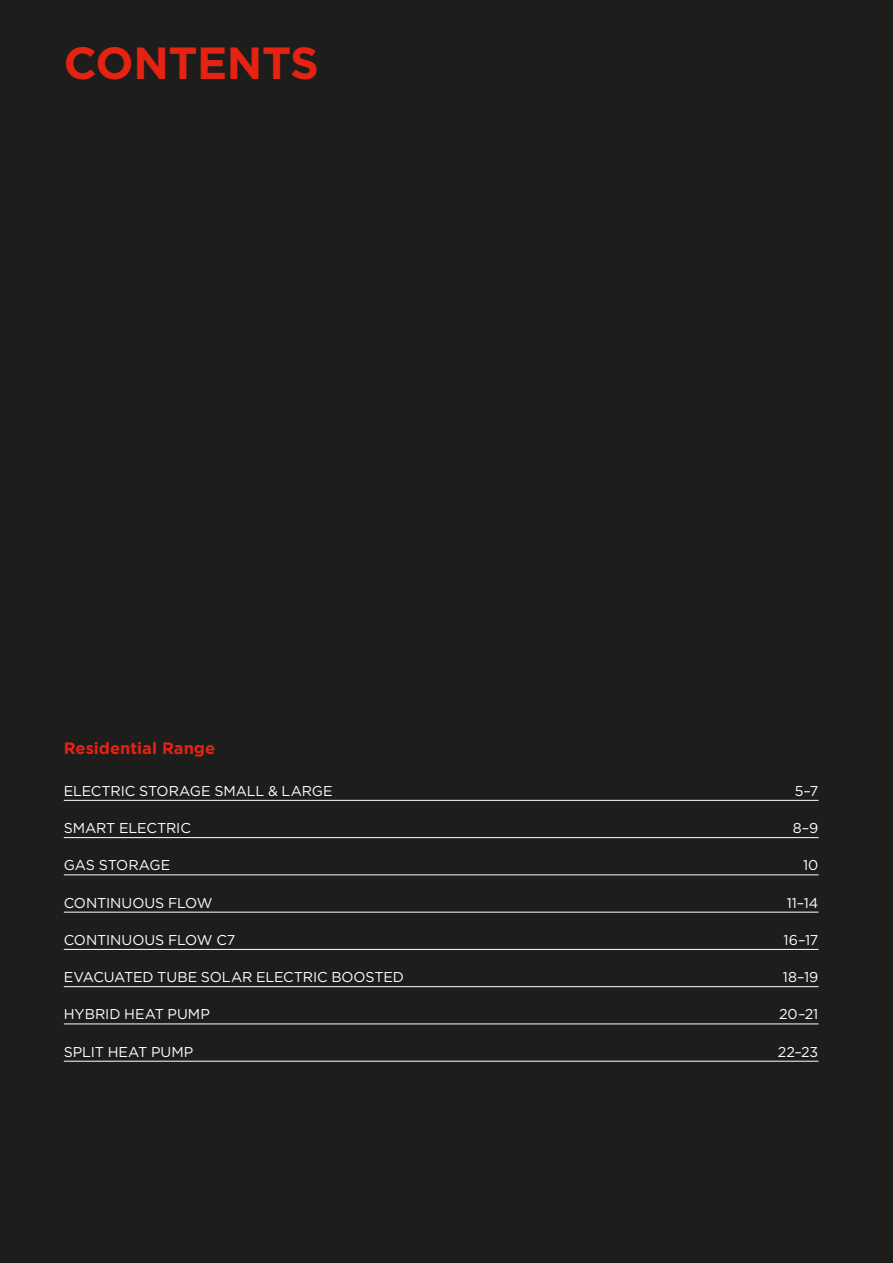
<style>
.page{position:relative;width:893px;height:1263px;background:#1d1d1b}
.page>*{position:absolute;margin:0;border:0;box-sizing:border-box;transform-origin:0 0}
.L2_Sub_head{font:700 45px "Gotham";letter-spacing:-.01em;color:#e42313}
.L1_Head{font:700 16.5px "Gotham";color:#e42313}
.L3_Body_breakout{font:14.25px "Gotham";letter-spacing:-.005em;color:#fff}
</style>
<div class="page">
<hr style="left:64px;top:800px;width:755px;height:1px;background:#fff">
<hr style="left:64px;top:837px;width:755px;height:1px;background:#fff">
<hr style="left:64px;top:874px;width:755px;height:1px;background:#fff">
<hr style="left:64px;top:912px;width:755px;height:1px;background:#fff">
<hr style="left:64px;top:949px;width:755px;height:1px;background:#fff">
<hr style="left:64px;top:986px;width:755px;height:1px;background:#fff">
<hr style="left:64px;top:1023px;width:755px;height:1px;background:#fff">
<hr style="left:64px;top:1061px;width:755px;height:1px;background:#fff">
<p class="L2_Sub_head" style="left:64px;top:33px;width:257px">CONTENTS</p>
<p class="L1_Head" style="left:64px;top:737px;width:153px">Residential Range</p>
<p class="L3_Body_breakout" style="left:64px;top:781px;width:270px">ELECTRIC STORAGE SMALL &amp; LARGE</p>
<p class="L3_Body_breakout" style="left:795px;top:781px;width:25px">5–7</p>
<p class="L3_Body_breakout" style="left:64px;top:819px;width:129px">SMART ELECTRIC</p>
<p class="L3_Body_breakout" style="left:793px;top:819px;width:27px">8–9</p>
<p class="L3_Body_breakout" style="left:64px;top:856px;width:108px">GAS STORAGE</p>
<p class="L3_Body_breakout" style="left:803px;top:856px;width:17px">10</p>
<p class="L3_Body_breakout" style="left:64px;top:893px;width:150px">CONTINUOUS FLOW</p>
<p class="L3_Body_breakout" style="left:787px;top:893px;width:33px">11–14</p>
<p class="L3_Body_breakout" style="left:64px;top:930px;width:173px">CONTINUOUS FLOW C7</p>
<p class="L3_Body_breakout" style="left:784px;top:930px;width:36px">16–17</p>
<p class="L3_Body_breakout" style="left:64px;top:968px;width:342px">EVACUATED TUBE SOLAR ELECTRIC BOOSTED</p>
<p class="L3_Body_breakout" style="left:783px;top:968px;width:37px">18–19</p>
<p class="L3_Body_breakout" style="left:64px;top:1005px;width:148px">HYBRID HEAT PUMP</p>
<p class="L3_Body_breakout" style="left:779px;top:1005px;width:41px">20–21</p>
<p class="L3_Body_breakout" style="left:64px;top:1042px;width:131px">SPLIT HEAT PUMP</p>
<p class="L3_Body_breakout" style="left:778px;top:1042px;width:42px">22–23</p>
</div>
